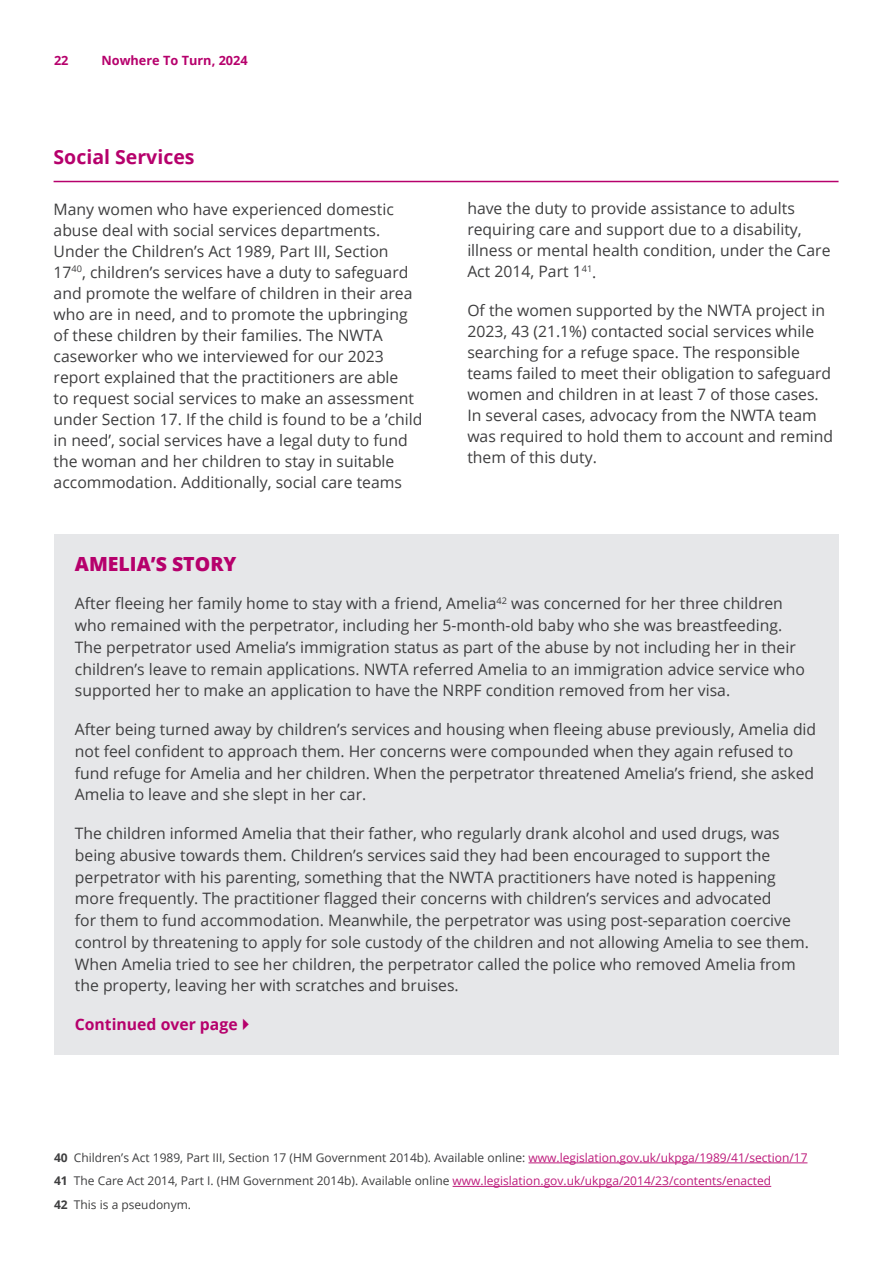
<style>
.page{position:relative;width:893px;height:1263px;background:#fff}
.page>*{position:absolute;margin:0;border:0;box-sizing:border-box;transform-origin:0 0}
.t1{font:700 19.5px "Open Sans";color:#b6006c}
.t2{font:800 19.5px "Open Sans";color:#b6006c}
.t3{font:15.75px/21px "Open Sans";color:#3e3e3f}
.t4{font:700 15.75px "Open Sans";color:#b6006c}
.t5{font:700 12.75px "Open Sans";color:#b6006c}
.t6{font:12px/23.5px "Open Sans";color:#3e3e3f}
.s1{font-weight:700}
.s2{color:#bd1a7b}
</style>
<div class="page">
<div style="left:54px;top:534px;width:784px;height:50px;background:#e6e7e9"></div>
<div style="left:54px;top:576px;width:784px;height:145px;background:#e6e7e9"></div>
<div style="left:54px;top:702px;width:784px;height:123px;background:#e6e7e9"></div>
<div style="left:54px;top:806px;width:784px;height:210px;background:#e6e7e9"></div>
<div style="left:54px;top:997px;width:784px;height:58px;background:#e6e7e9"></div>
<hr style="left:54px;top:181px;width:784px;height:1px;background:#b6006c">
<hr style="left:528px;top:1162px;width:279px;height:1px;background:#bd1a7b">
<hr style="left:453px;top:1186px;width:318px;height:1px;background:#bd1a7b">
<p class="t5" style="left:54px;top:55px;width:16px">22</p>
<p class="t5" style="left:101px;top:55px;width:148px">Nowhere To Turn, 2024</p>
<p class="t1" style="left:54px;top:149px;width:142px">Social Services</p>
<p class="t3" style="left:54px;top:200px;width:370px">Many women who have experienced domestic abuse deal with social services departments.<br>Under the Children’s Act 1989, Part III, Section 17<sup>40</sup>, children’s services have a duty to safeguard and promote the welfare of children in their area who are in need, and to promote the upbringing of these children by their families. The NWTA caseworker who we interviewed for our 2023 report explained that the practitioners are able<br>to request social services to make an assessment under Section 17. If the child is found to be a ’child in need’, social services have a legal duty to fund the woman and her children to stay in suitable accommodation. Additionally, social care teams</p>
<p class="t3" style="left:467px;top:200px;width:365px">have the duty to provide assistance to adults requiring care and support due to a disability, illness or mental health condition, under the Care Act 2014, Part 1<sup>41</sup>.</p>
<p class="t3" style="left:467px;top:301px;width:367px">Of the women supported by the NWTA project in 2023, 43 (21.1%) contacted social services while searching for a refuge space. The responsible teams failed to meet their obligation to safeguard women and children in at least 7 of those cases.<br>In several cases, advocacy from the NWTA team was required to hold them to account and remind them of this duty.</p>
<p class="t2" style="left:75px;top:555px;width:163px">AMELIA’S STORY</p>
<p class="t3" style="left:75px;top:592px;width:732px;line-height:21.8px">After fleeing her family home to stay with a friend, Amelia<sup>42</sup> was concerned for her three children who remained with the perpetrator, including her 5-month-old baby who she was breastfeeding.<br>The perpetrator used Amelia’s immigration status as part of the abuse by not including her in their children’s leave to remain applications. NWTA referred Amelia to an immigration advice service who supported her to make an application to have the NRPF condition removed from her visa.</p>
<p class="t3" style="left:75px;top:718px;width:743px;line-height:21.8px">After being turned away by children’s services and housing when fleeing abuse previously, Amelia did not feel confident to approach them. Her concerns were compounded when they again refused to fund refuge for Amelia and her children. When the perpetrator threatened Amelia’s friend, she asked Amelia to leave and she slept in her car.</p>
<p class="t3" style="left:75px;top:824px;width:736px;line-height:21.8px">The children informed Amelia that their father, who regularly drank alcohol and used drugs, was being abusive towards them. Children’s services said they had been encouraged to support the perpetrator with his parenting, something that the NWTA practitioners have noted is happening more frequently. The practitioner flagged their concerns with children’s services and advocated<br>for them to fund accommodation. Meanwhile, the perpetrator was using post-separation coercive control by threatening to apply for sole custody of the children and not allowing Amelia to see them.<br>When Amelia tried to see her children, the perpetrator called the police who removed Amelia from the property, leaving her with scratches and bruises.</p>
<p class="t4" style="left:75px;top:1018px;width:164px">Continued over page</p>
<p class="t6" style="left:54px;top:1145px;width:755px"><span class="s1">40</span> Children’s Act 1989, Part III, Section 17 (HM Government 2014b). Available online: <span class="s2">www.legislation.gov.uk/ukpga/1989/41/section/17<br></span><span class="s1">41</span> The Care Act 2014, Part I. (HM Government 2014b). Available online <span class="s2">www.legislation.gov.uk/ukpga/2014/23/contents/enacted<br></span><span class="s1">42</span> This is a pseudonym.</p>
</div>
